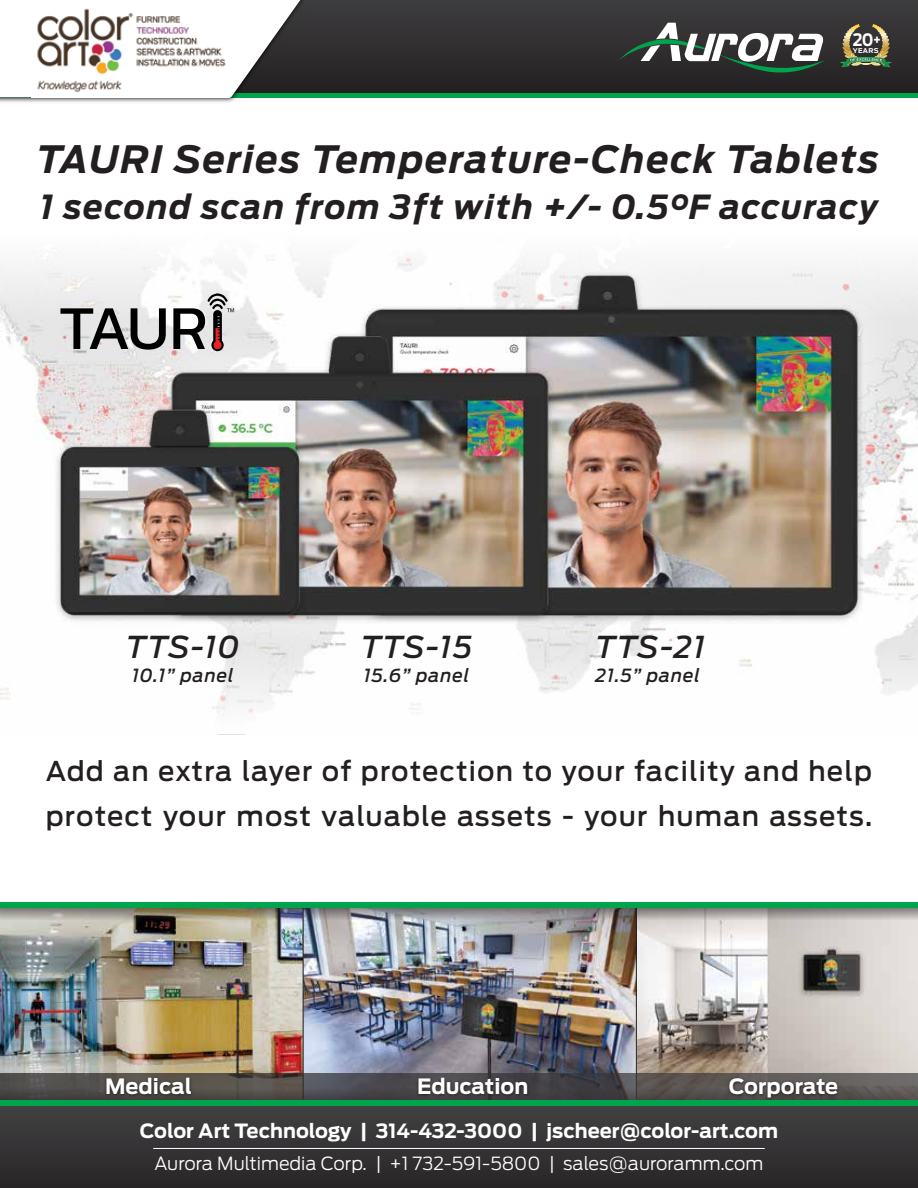
<style>
.page{position:relative;width:918px;height:1188px;background:#fff}
.page>*{position:absolute;margin:0;border:0;box-sizing:border-box;transform-origin:0 0}
.t1{font:italic 700 37.5px "Antenna";letter-spacing:.045em;color:#231f20}
.t2{font:italic 700 33px "Antenna";letter-spacing:.045em;color:#231f20}
.t3{font:italic 500 30px "Antenna";letter-spacing:.045em;color:#231f20}
.t4{font:500 27px/45px "Antenna";letter-spacing:.045em;color:#231f20}
.t5{font:700 21px "Antenna";color:#fff}
.t6{font:700 19.5px "Antenna";color:#fff}
.t7{font:300 18px "Antenna";color:#fff}
.t8{font:italic 500 18px "Antenna";letter-spacing:.045em;color:#231f20}
.t9{font:700 16.95px "Antenna";color:#fff;scale:.9 1}
.t10{font:700 6.6px "Antenna";letter-spacing:.04em;color:#fff}
.s1{font-size:12.15px}
</style>
<div class="page">
<img style="left:0;top:920px;width:303px;height:181px">
<img style="left:636px;top:920px;width:282px;height:181px">
<img style="left:303px;top:920px;width:333px;height:181px">
<hr style="left:303px;top:908px;width:1px;height:191px;background:#231f20">
<hr style="left:636px;top:908px;width:1px;height:191px;background:#231f20">
<img style="left:0;top:908px;width:918px;height:12px">
<div style="left:0;top:902px;width:918px;height:6px;background:#00a44d"></div>
<svg style="left:0;top:1073px;width:918px;height:27px"></svg>
<img style="left:37px;top:1071px;width:223px;height:30px">
<img style="left:362px;top:1071px;width:222px;height:30px">
<img style="left:672px;top:1071px;width:223px;height:30px">
<img style="left:0;top:257px;width:918px;height:432px">
<img style="left:46px;top:255px;width:826px;height:382px">
<div style="left:0;top:1101px;width:918px;height:5px;background:#00a44d"></div>
<div style="left:0;top:92px;width:918px;height:5px;background:#00a44d"></div>
<div style="left:0;top:0;width:918px;height:92px;background:linear-gradient(to bottom,#3e3d3f,#242021)"></div>
<svg style="left:619px;top:23px;width:206px;height:51px"></svg>
<svg style="left:840px;top:24px;width:52px;height:44px"></svg>
<svg style="left:60px;top:308px;width:106px;height:42px"></svg>
<svg style="left:173px;top:293px;width:61px;height:58px"></svg>
<div style="left:0;top:1106px;width:918px;height:82px;background:linear-gradient(to right,#353334,#353334)"></div>
<hr style="left:153px;top:1148px;width:612px;height:1px;background:#fff">
<img style="left:0;top:0;width:317px;height:102px">
<svg style="left:0;top:0;width:300px;height:97px"></svg>
<img style="left:32px;top:3px;width:197px;height:94px">
<p class="t9" style="left:853px;top:29px;width:33px">20<span class="s1">+</span></p>
<p class="t10" style="left:853px;top:46px;width:27px">YEARS</p>
<h1 class="t1" style="left:37px;top:137px;width:844px">TAURI Series Temperature-Check Tablets</h1>
<p class="t2" style="left:40px;top:187px;width:840px">1 second scan from 3ft with +/- 0.5°F accuracy</p>
<p class="t3" style="left:126px;top:629px;width:115px">TTS-10</p>
<p class="t8" style="left:132px;top:665px;width:103px">10.1” panel</p>
<p class="t3" style="left:361px;top:629px;width:112px">TTS-15</p>
<p class="t8" style="left:364px;top:665px;width:107px">15.6” panel</p>
<p class="t3" style="left:595px;top:629px;width:111px">TTS-21</p>
<p class="t8" style="left:596px;top:665px;width:106px">21.5” panel</p>
<p class="t4" style="left:46px;top:749px;width:828px">Add an extra layer of protection to your facility and help protect your most valuable assets - your human assets.</p>
<p class="t5" style="left:105px;top:1074px;width:88px">Medical</p>
<p class="t5" style="left:417px;top:1074px;width:113px">Education</p>
<p class="t5" style="left:729px;top:1074px;width:111px">Corporate</p>
<p class="t6" style="left:140px;top:1119px;width:640px">Color Art Technology | 314-432-3000 | jscheer@color-art.com</p>
<p class="t7" style="left:154px;top:1153px;width:611px">Aurora Multimedia Corp. | +1 732-591-5800 | sales@auroramm.com</p>
</div>
